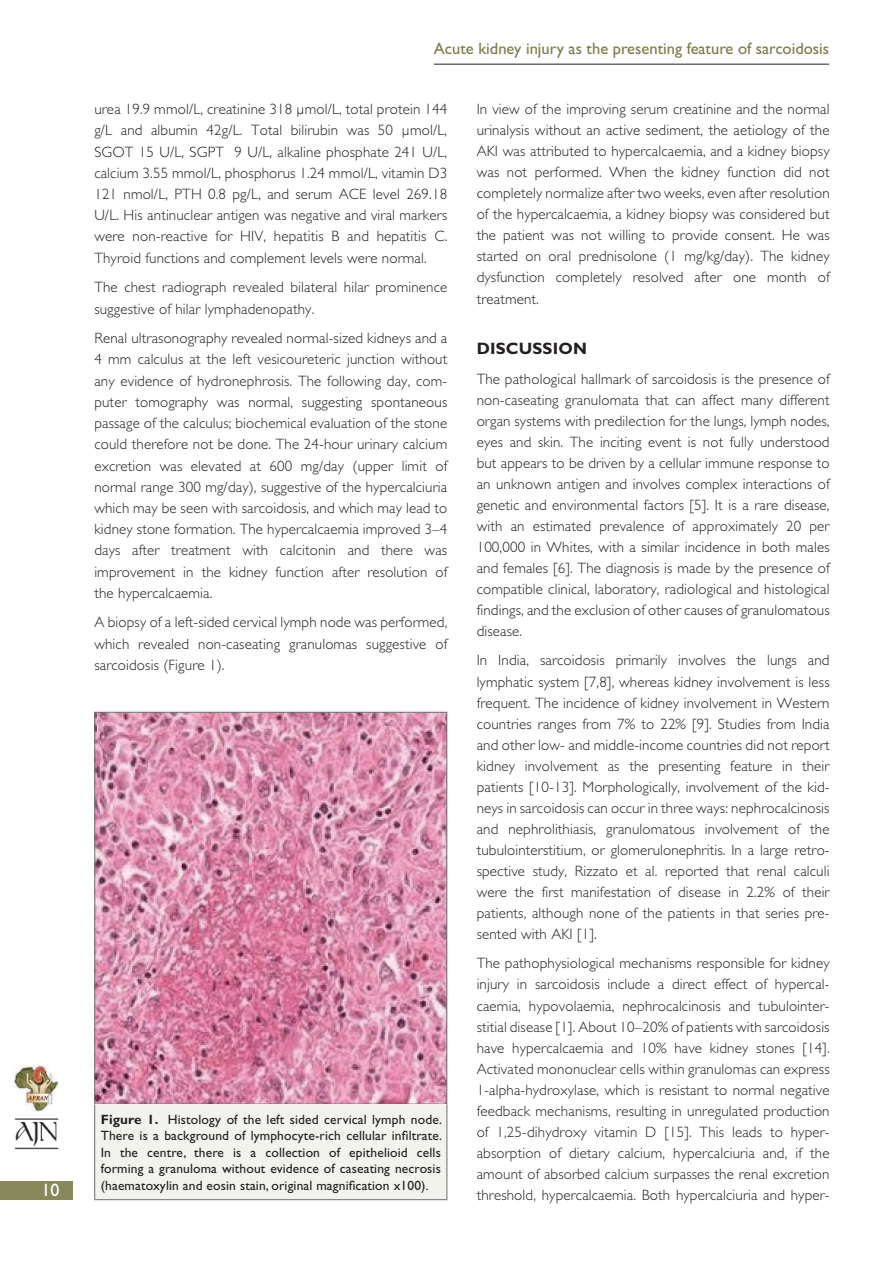
<style>
.page{position:relative;width:893px;height:1263px;background:#fff}
.page>*{position:absolute;margin:0;border:0;box-sizing:border-box;transform-origin:0 0}
.t1{font:18px "Gill Sans Std";color:#fff}
.t2{font:16.5px "Gill Sans Std";color:#7a7b48}
.t3{font:700 16.5px "Gill Sans Std";letter-spacing:.01em;color:#231f20}
.t4{font:300 15px/21px "Gill Sans Std";letter-spacing:.01em;color:#231f20;text-align:justify}
.t5{font:13.5px/16.5px "Gill Sans Std";letter-spacing:.01em;color:#231f20;text-align:justify}
.s1{font-weight:700}
</style>
<div class="page">
<div style="left:0;top:1181px;width:72px;height:18px;background:#88895b"></div>
<img style="left:14px;top:1118px;width:45px;height:32px">
<img style="left:14px;top:1065px;width:44px;height:46px">
<hr style="left:434px;top:64px;width:395px;height:1px;background:#231f20">
<img style="left:96px;top:714px;width:349px;height:388px">
<div style="left:94px;top:712px;width:353px;height:392px;border:1px solid #6d6f71"></div>
<div style="left:95px;top:1104px;width:352px;height:96px;background:#f3f3ee"></div>
<hr style="left:94px;top:1104px;width:1px;height:95px;background:#6d6f71">
<hr style="left:447px;top:1104px;width:1px;height:95px;background:#6d6f71">
<hr style="left:94px;top:1199px;width:353px;height:1px;background:#6d6f71">
<p class="t1" style="left:42px;top:1180px;width:20px">10</p>
<p class="t2" style="left:434px;top:39px;width:397px">Acute kidney injury as the presenting feature of sarcoidosis</p>
<p class="t4" style="left:94px;top:99px;width:354px">urea 19.9 mmol/L, creatinine 318 μmol/L, total protein 144 g/L and albumin 42g/L. Total bilirubin was 50 μmol/L, SGOT 15 U/L, SGPT 9 U/L, alkaline phosphate 241 U/L, calcium 3.55 mmol/L, phosphorus 1.24 mmol/L, vitamin D3<br>121 nmol/L, PTH 0.8 pg/L, and serum ACE level 269.18<br>U/L. His antinuclear antigen was negative and viral markers were non-reactive for HIV, hepatitis B and hepatitis C.<br>Thyroid functions and complement levels were normal.</p>
<p class="t4" style="left:94px;top:277px;width:354px">The chest radiograph revealed bilateral hilar prominence suggestive of hilar lymphadenopathy.</p>
<p class="t4" style="left:94px;top:328px;width:354px">Renal ultrasonography revealed normal-sized kidneys and a 4 mm calculus at the left vesicoureteric junction without any evidence of hydronephrosis. The following day, com&shy;puter tomography was normal, suggesting spontaneous passage of the calculus; biochemical evaluation of the stone could therefore not be done. The 24-hour urinary calcium excretion was elevated at 600 mg/day (upper limit of normal range 300 mg/day), suggestive of the hypercalciuria which may be seen with sarcoidosis, and which may lead to kidney stone formation. The hypercalcaemia improved 3–4 days after treatment with calcitonin and there was improvement in the kidney function after resolution of the hypercalcaemia.</p>
<p class="t4" style="left:94px;top:612px;width:354px">A biopsy of a left-sided cervical lymph node was performed, which revealed non-caseating granulomas suggestive of sarcoidosis (Figure 1).</p>
<p class="t5" style="left:101px;top:1111px;width:343px"><span class="s1">Figure 1.</span> Histology of the left sided cervical lymph node.<br>There is a background of lymphocyte-rich cellular infiltrate.<br>In the centre, there is a collection of epithelioid cells forming a granuloma without evidence of caseating necrosis (haematoxylin and eosin stain, original magnification x100).</p>
<p class="t4" style="left:477px;top:99px;width:354px">In view of the improving serum creatinine and the normal urinalysis without an active sediment, the aetiology of the AKI was attributed to hypercalcaemia, and a kidney biopsy was not performed. When the kidney function did not completely normalize after two weeks, even after resolution of the hypercalcaemia, a kidney biopsy was considered but the patient was not willing to provide consent. He was started on oral prednisolone (1 mg/kg/day). The kidney dysfunction completely resolved after one month of treatment.</p>
<p class="t3" style="left:477px;top:339px;width:112px">DISCUSSION</p>
<p class="t4" style="left:477px;top:368px;width:354px">The pathological hallmark of sarcoidosis is the presence of non-caseating granulomata that can affect many different organ systems with predilection for the lungs, lymph nodes, eyes and skin. The inciting event is not fully understood but appears to be driven by a cellular immune response to an unknown antigen and involves complex interactions of genetic and environmental factors [5]. It is a rare disease, with an estimated prevalence of approximately 20 per 100,000 in Whites, with a similar incidence in both males and females [6]. The diagnosis is made by the presence of compatible clinical, laboratory, radiological and histological findings, and the exclusion of other causes of granulomatous disease.</p>
<p class="t4" style="left:477px;top:650px;width:354px">In India, sarcoidosis primarily involves the lungs and lymphatic system [7,8], whereas kidney involvement is less frequent. The incidence of kidney involvement in Western countries ranges from 7% to 22% [9]. Studies from India and other low- and middle-income countries did not report kidney involvement as the presenting feature in their patients [10-13]. Morphologically, involvement of the kid&shy;neys in sarcoidosis can occur in three ways: nephrocalcinosis and nephrolithiasis, granulomatous involvement of the tubulointerstitium, or glomerulonephritis. In a large retro&shy;spective study, Rizzato et al. reported that renal calculi were the first manifestation of disease in 2.2% of their patients, although none of the patients in that series pre&shy;sented with AKI [1].</p>
<p class="t4" style="left:477px;top:953px;width:354px">The pathophysiological mechanisms responsible for kidney injury in sarcoidosis include a direct effect of hypercal&shy;caemia, hypovolaemia, nephrocalcinosis and tubulointer&shy;stitial disease [1]. About 10–20% of patients with sarcoidosis have hypercalcaemia and 10% have kidney stones [14].<br>Activated mononuclear cells within granulomas can express 1-alpha-hydroxylase, which is resistant to normal negative feedback mechanisms, resulting in unregulated production of 1,25-dihydroxy vitamin D [15]. This leads to hyper&shy;absorption of dietary calcium, hypercalciuria and, if the amount of absorbed calcium surpasses the renal excretion threshold, hypercalcaemia. Both hypercalciuria and hyper-</p>
</div>
